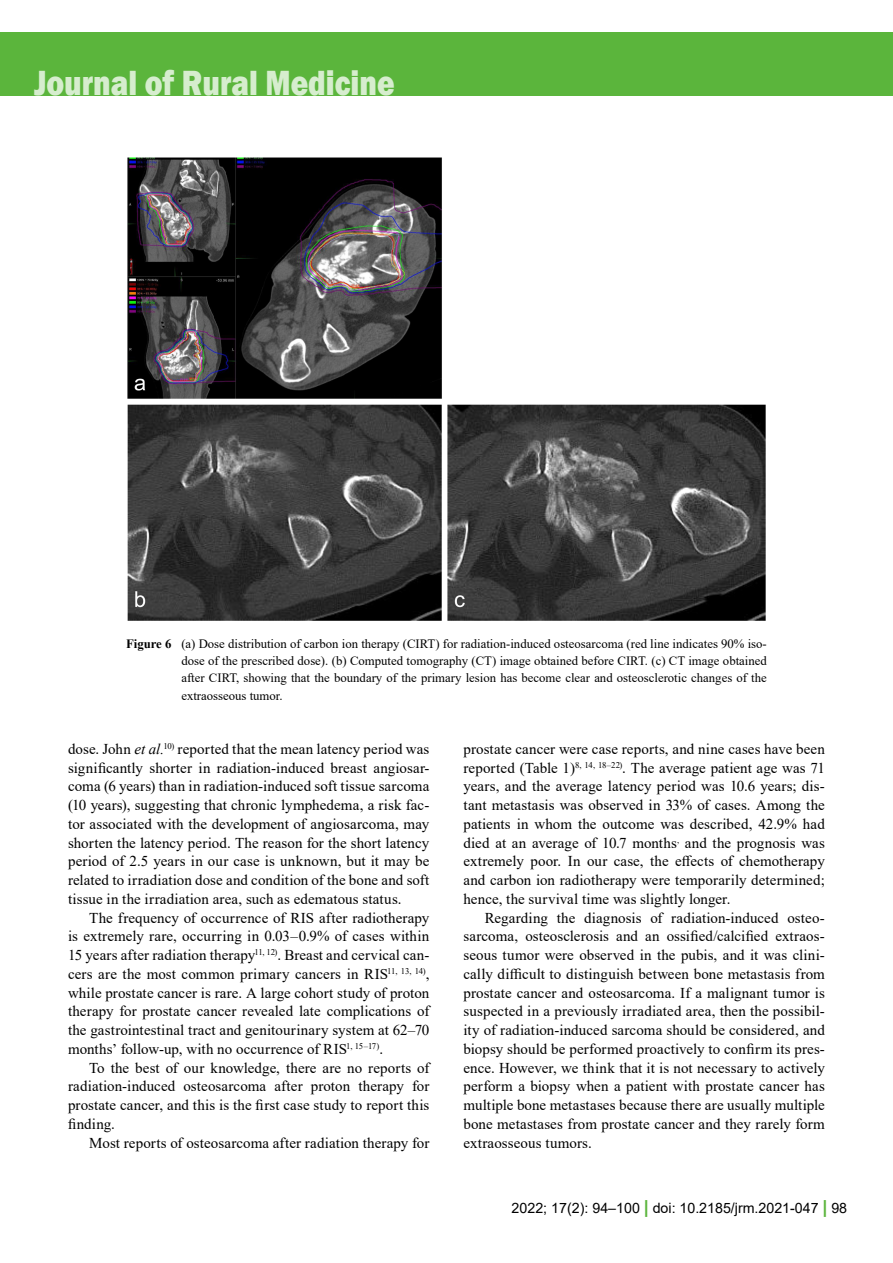
<style>
.page{position:relative;width:893px;height:1263px;background:#fff}
.page>*{position:absolute;margin:0;border:0;box-sizing:border-box;transform-origin:0 0}
.t1{font:800 36px "Franklin Gothic";color:#d6edce;scale:.83 1}
.t2{font:15px/18.8px "Times New Roman";letter-spacing:.005em;color:#000;text-align:justify}
.t3{font:14.25px "Arial";color:#000}
.t4{font:12.75px/17.2px "Times New Roman";color:#000;text-align:justify}
.s1{font-weight:700}
.s2{font-style:italic}
.s3{font-weight:700;font-size:18px;color:#5bb53c}
</style>
<div class="page">
<div style="left:0;top:32px;width:893px;height:64px;background:#5bb53c"></div>
<img style="left:128px;top:157px;width:637px;height:463px">
<h1 class="t1" style="left:34px;top:59px;width:436px">Journal of Rural Medicine</h1>
<p class="t4" style="left:181px;top:634px;width:587px;text-indent:-55px"><span class="s1">Figure 6</span> (a) Dose distribution of carbon ion therapy (CIRT) for radiation-induced osteosarcoma (red line indicates 90% iso&shy;dose of the prescribed dose). (b) Computed tomography (CT) image obtained before CIRT. (c) CT image obtained after CIRT, showing that the boundary of the primary lesion has become clear and osteosclerotic changes of the extraosseous tumor.</p>
<p class="t2" style="left:68px;top:739px;width:363px">dose. John <span class="s2">et al.</span><sup>10)</sup> reported that the mean latency period was significantly shorter in radiation-induced breast angiosar&shy;coma (6 years) than in radiation-induced soft tissue sarcoma (10 years), suggesting that chronic lymphedema, a risk fac&shy;tor associated with the development of angiosarcoma, may shorten the latency period. The reason for the short latency period of 2.5 years in our case is unknown, but it may be related to irradiation dose and condition of the bone and soft tissue in the irradiation area, such as edematous status.</p>
<p class="t2" style="left:68px;top:908px;width:363px;text-indent:21px">The frequency of occurrence of RIS after radiotherapy is extremely rare, occurring in 0.03–0.9% of cases within 15 years after radiation therapy<sup>11,</sup> <sup>12)</sup>. Breast and cervical can&shy;cers are the most common primary cancers in RIS<sup>11,</sup> <sup>13,</sup> <sup>14)</sup>, while prostate cancer is rare. A large cohort study of proton therapy for prostate cancer revealed late complications of the gastrointestinal tract and genitourinary system at 62–70 months’ follow-up, with no occurrence of RIS<sup>1,</sup> <sup>15–17)</sup>.</p>
<p class="t2" style="left:68px;top:1058px;width:363px;text-indent:21px">To the best of our knowledge, there are no reports of radiation-induced osteosarcoma after proton therapy for prostate cancer, and this is the first case study to report this finding.</p>
<p class="t2" style="left:89px;top:1133px;width:342px">Most reports of osteosarcoma after radiation therapy for</p>
<p class="t2" style="left:463px;top:739px;width:363px">prostate cancer were case reports, and nine cases have been reported (Table 1)<sup>8,</sup> <sup>14,</sup> <sup>18–22)</sup>. The average patient age was 71 years, and the average latency period was 10.6 years; dis&shy;tant metastasis was observed in 33% of cases. Among the patients in whom the outcome was described, 42.9% had died at an average of 10.7 months<sup>,</sup> and the prognosis was extremely poor. In our case, the effects of chemotherapy and carbon ion radiotherapy were temporarily determined; hence, the survival time was slightly longer.</p>
<p class="t2" style="left:463px;top:908px;width:363px;text-indent:21px">Regarding the diagnosis of radiation-induced osteo&shy;sarcoma, osteosclerosis and an ossified/calcified extraos&shy;seous tumor were observed in the pubis, and it was clini&shy;cally difficult to distinguish between bone metastasis from prostate cancer and osteosarcoma. If a malignant tumor is suspected in a previously irradiated area, then the possibil&shy;ity of radiation-induced sarcoma should be considered, and biopsy should be performed proactively to confirm its pres&shy;ence. However, we think that it is not necessary to actively perform a biopsy when a patient with prostate cancer has multiple bone metastases because there are usually multiple bone metastases from prostate cancer and they rarely form extraosseous tumors.</p>
<p class="t3" style="left:512px;top:1198px;width:337px">2022; 17(2): 94–100 <span class="s3">|</span> doi: 10.2185/jrm.2021-047 <span class="s3">|</span> 98</p>
</div>
